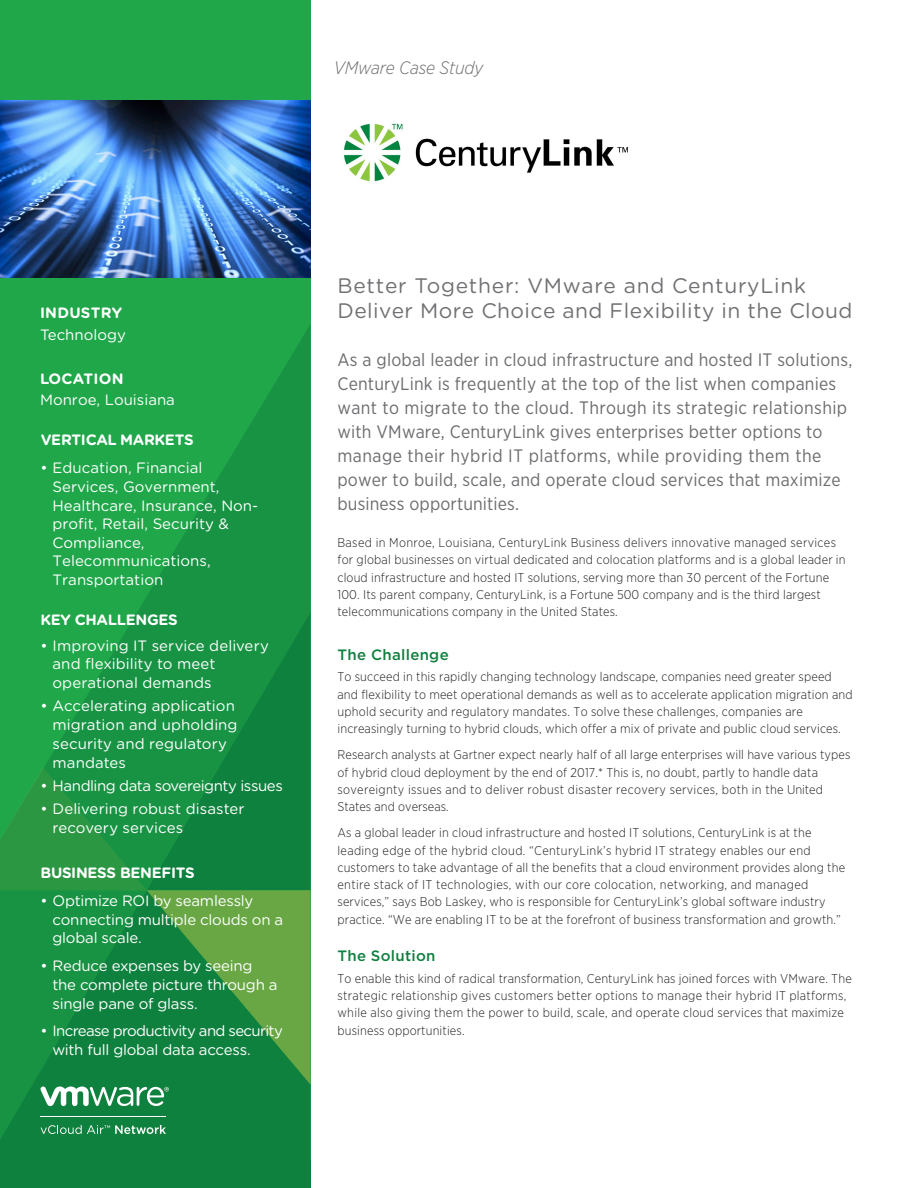
<style>
.page{position:relative;width:918px;height:1188px;background:#fff}
.page>*{position:absolute;margin:0;border:0;box-sizing:border-box;transform-origin:0 0}
._5a_Body{font:21px/25.5px "Gotham Rounded";letter-spacing:.02em;color:#717074}
._5a_Body-2{font:18px/24px "Gotham Narrow";letter-spacing:.01em;color:#6c6d70}
.t1{font:italic 300 18px "Gotham Narrow";letter-spacing:-.01em;color:#6c6d70}
._3b_Sidebar_Head{font:15px/18.8px "Gotham Rounded";color:#fff}
._3b_Sidebar_Head-2{font:15px/18.8px "Gotham Rounded";letter-spacing:-.04em;color:#fff}
.t2{font:700 15px "Gotham Rounded";letter-spacing:-.02em;color:#fff}
._3b_Sidebar_Head-3{font:15px "Gotham Rounded";letter-spacing:-.03em;color:#fff}
._5a_Body-3{font:500 15px "Gotham";letter-spacing:.02em;color:#10803f}
._5a_Body-4{font:300 12.75px/17.2px "Gotham Narrow";letter-spacing:.01em;color:#231f20}
.s1{font-weight:700}
</style>
<div class="page">
<div style="left:0;top:0;width:310px;height:1160px;background:#20a74a"></div>
<svg style="left:0;top:277px;width:310px;height:911px"></svg>
<img style="left:0;top:100px;width:310px;height:177px">
<img style="left:344px;top:123px;width:284px;height:59px">
<svg style="left:0;top:767px;width:310px;height:339px;background:#238f42"></svg>
<hr style="left:40px;top:1116px;width:126px;height:1px;background:#fff">
<svg style="left:41px;top:1125px;width:125px;height:9px"></svg>
<h2 class="t1" style="left:334px;top:57px;width:151px">VMware Case Study</h2>
<p class="_3b_Sidebar_Head" style="left:40px;top:302px;width:87px;line-height:21.8px"><span class="s1">INDUSTRY<br></span>Technology</p>
<p class="_3b_Sidebar_Head" style="left:40px;top:367px;width:136px;line-height:21.3px"><span class="s1">LOCATION<br></span>Monroe, Louisiana</p>
<p class="t2" style="left:41px;top:429px;width:155px">VERTICAL MARKETS</p>
<p class="_3b_Sidebar_Head" style="left:53px;top:458px;width:207px;text-indent:-12px">• Education, Financial<br>Services, Government,<br>Healthcare, Insurance, Non&shy;profit, Retail, Security &amp;<br>Compliance,<br>Telecommunications,<br>Transportation</p>
<p class="t2" style="left:40px;top:609px;width:139px">KEY CHALLENGES</p>
<p class="_3b_Sidebar_Head" style="left:52px;top:635px;width:218px;text-indent:-12px">• Improving IT service delivery and flexibility to meet operational demands</p>
<p class="_3b_Sidebar_Head" style="left:52px;top:696px;width:187px;text-indent:-12px">• Accelerating application migration and upholding security and regulatory mandates</p>
<p class="_3b_Sidebar_Head-3" style="left:40px;top:775px;width:244px">• Handling data sovereignty issues</p>
<p class="_3b_Sidebar_Head" style="left:52px;top:799px;width:194px;text-indent:-12px">• Delivering robust disaster recovery services</p>
<p class="t2" style="left:40px;top:862px;width:156px">BUSINESS BENEFITS</p>
<p class="_3b_Sidebar_Head" style="left:52px;top:891px;width:232px;text-indent:-12px">• Optimize ROI by seamlessly connecting multiple clouds on a global scale.</p>
<p class="_3b_Sidebar_Head" style="left:52px;top:956px;width:227px;text-indent:-12px">• Reduce expenses by seeing the complete picture through a single pane of glass.</p>
<p class="_3b_Sidebar_Head-2" style="left:52px;top:1021px;width:232px;text-indent:-12px">• Increase productivity and security with full global data access.</p>
<p class="_5a_Body" style="left:337px;top:272px;width:517px">Better Together: VMware and CenturyLink<br>Deliver More Choice and Flexibility in the Cloud</p>
<p class="_5a_Body-2" style="left:338px;top:348px;width:516px">As a global leader in cloud infrastructure and hosted IT solutions, CenturyLink is frequently at the top of the list when companies want to migrate to the cloud. Through its strategic relationship with VMware, CenturyLink gives enterprises better options to manage their hybrid IT platforms, while providing them the power to build, scale, and operate cloud services that maximize business opportunities.</p>
<p class="_5a_Body-4" style="left:337px;top:534px;width:510px">Based in Monroe, Louisiana, CenturyLink Business delivers innovative managed services for global businesses on virtual dedicated and colocation platforms and is a global leader in cloud infrastructure and hosted IT solutions, serving more than 30 percent of the Fortune 100. Its parent company, CenturyLink, is a Fortune 500 company and is the third largest telecommunications company in the United States.</p>
<p class="_5a_Body-3" style="left:338px;top:644px;width:113px">The Challenge</p>
<p class="_5a_Body-4" style="left:338px;top:668px;width:517px">To succeed in this rapidly changing technology landscape, companies need greater speed and flexibility to meet operational demands as well as to accelerate application migration and uphold security and regulatory mandates. To solve these challenges, companies are increasingly turning to hybrid clouds, which offer a mix of private and public cloud services.</p>
<p class="_5a_Body-4" style="left:337px;top:746px;width:515px">Research analysts at Gartner expect nearly half of all large enterprises will have various types of hybrid cloud deployment by the end of 2017.* This is, no doubt, partly to handle data sovereignty issues and to deliver robust disaster recovery services, both in the United States and overseas.</p>
<p class="_5a_Body-4" style="left:338px;top:824px;width:509px">As a global leader in cloud infrastructure and hosted IT solutions, CenturyLink is at the leading edge of the hybrid cloud. “CenturyLink’s hybrid IT strategy enables our end customers to take advantage of all the benefits that a cloud environment provides along the entire stack of IT technologies, with our core colocation, networking, and managed services,” says Bob Laskey, who is responsible for CenturyLink’s global software industry practice. “We are enabling IT to be at the forefront of business transformation and growth.”</p>
<p class="_5a_Body-3" style="left:338px;top:946px;width:100px">The Solution</p>
<p class="_5a_Body-4" style="left:338px;top:969px;width:516px">To enable this kind of radical transformation, CenturyLink has joined forces with VMware. The strategic relationship gives customers better options to manage their hybrid IT platforms, while also giving them the power to build, scale, and operate cloud services that maximize business opportunities.</p>
</div>
